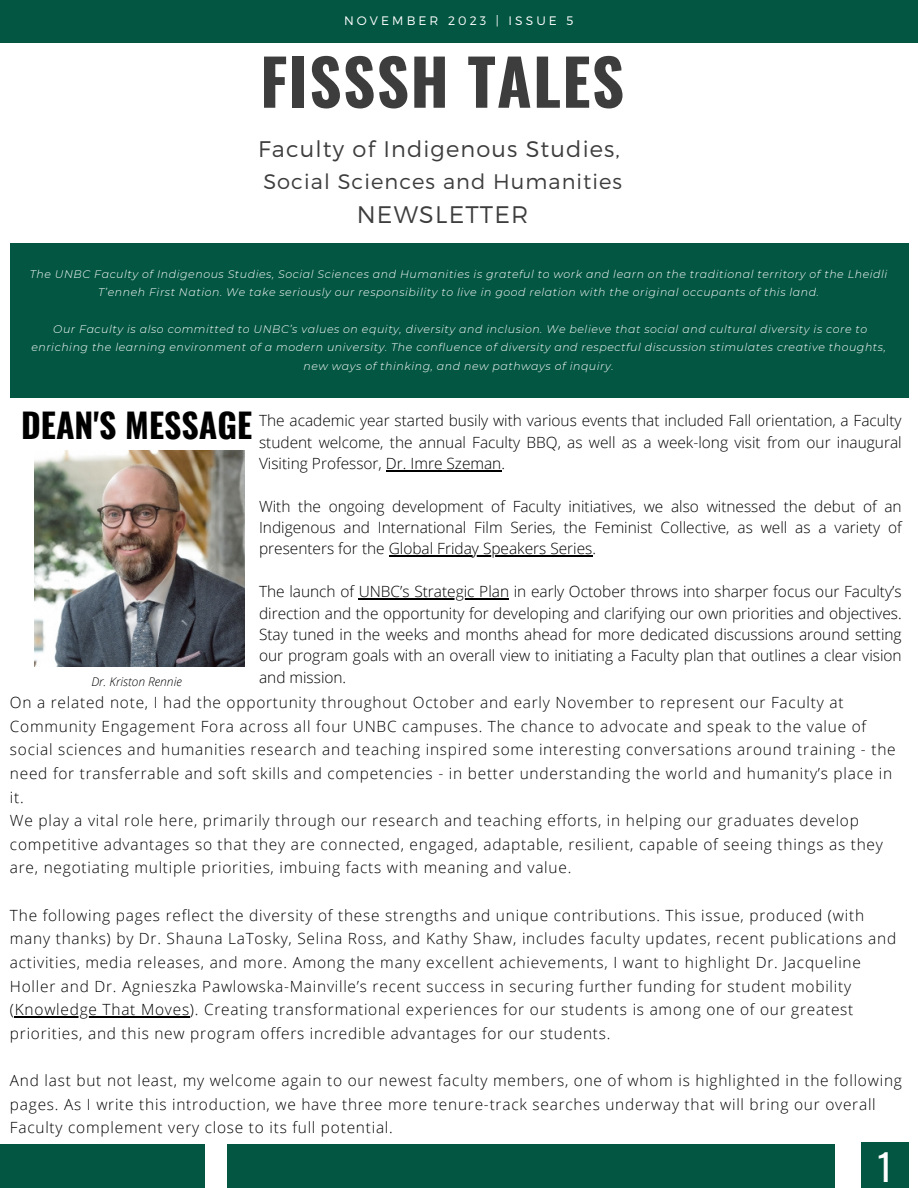
<style>
.page{position:relative;width:918px;height:1188px;background:#fff}
.page>*{position:absolute;margin:0;border:0;box-sizing:border-box;transform-origin:0 0}
.t1{font:700 63.15px "Oswald";letter-spacing:.02em;color:#3d3d3d}
.t2{font:36px "Oswald";color:#fff}
.t3{font:700 33.75px "Oswald";color:#000}
.t4{font:300 24px "Montserrat";letter-spacing:.05em;color:#3d3d3d}
.t5{font:300 22.5px "Montserrat";letter-spacing:.05em;color:#3d3d3d}
.t6{font:300 21px "Montserrat";letter-spacing:.05em;color:#3d3d3d}
.t7{font:300 15.45px/23.7px "Open Sans";letter-spacing:.05em;color:#000}
.t8{font:300 15.45px "Open Sans";color:#000}
.t9{font:300 12.3px "Montserrat";letter-spacing:.25em;color:#fff}
.t10{font:italic 300 12px "Open Sans";color:#000}
.t11{font:italic 300 10.95px/18.6px "Montserrat";letter-spacing:.05em;color:#fff;text-align:center}
</style>
<div class="page">
<div style="left:0;top:0;width:918px;height:42px;background:#035642"></div>
<img style="left:35px;top:450px;width:209px;height:216px">
<hr style="left:386px;top:470px;width:115px;height:1px;background:#000">
<hr style="left:389px;top:556px;width:203px;height:1px;background:#000">
<hr style="left:359px;top:598px;width:150px;height:1px;background:#000">
<div style="left:10px;top:244px;width:898px;height:154px;background:#035642"></div>
<hr style="left:15px;top:1016px;width:175px;height:1px;background:#000">
<div style="left:861px;top:1142px;width:47px;height:46px;background:#035642"></div>
<div style="left:227px;top:1144px;width:608px;height:44px;background:#035642"></div>
<div style="left:0;top:1144px;width:205px;height:44px;background:#035642"></div>
<p class="t9" style="left:344px;top:13px;width:231px">NOVEMBER 2023 | ISSUE 5</p>
<p class="t1" style="left:260px;top:32px;width:365px">FISSSH TALES</p>
<p class="t5" style="left:258px;top:135px;width:363px">Faculty of Indigenous Studies,</p>
<p class="t6" style="left:263px;top:168px;width:360px">Social Sciences and Humanities</p>
<p class="t4" style="left:357px;top:198px;width:173px">NEWSLETTER</p>
<p class="t11" style="left:30px;top:264px;width:859px">The UNBC Faculty of Indigenous Studies, Social Sciences and Humanities is grateful to work and learn on the traditional territory of the Lheidli<br>T’enneh First Nation. We take seriously our responsibility to live in good relation with the original occupants of this land.</p>
<p class="t11" style="left:31px;top:320px;width:856px">Our Faculty is also committed to UNBC’s values on equity, diversity and inclusion. We believe that social and cultural diversity is core to enriching the learning environment of a modern university. The confluence of diversity and respectful discussion stimulates creative thoughts, new ways of thinking, and new pathways of inquiry.</p>
<p class="t3" style="left:21px;top:399px;width:232px">DEAN'S MESSAGE</p>
<p class="t7" style="left:259px;top:410px;width:644px;line-height:21.3px;text-align:justify">The academic year started busily with various events that included Fall orientation, a Faculty student welcome, the annual Faculty BBQ, as well as a week-long visit from our inaugural Visiting Professor, Dr. Imre Szeman.</p>
<p class="t7" style="left:259px;top:495px;width:644px;line-height:21.3px;text-align:justify">With the ongoing development of Faculty initiatives, we also witnessed the debut of an Indigenous and International Film Series, the Feminist Collective, as well as a variety of presenters for the Global Friday Speakers Series.</p>
<p class="t7" style="left:259px;top:581px;width:644px;line-height:21.3px;text-align:justify">The launch of UNBC’s Strategic Plan in early October throws into sharper focus our Faculty’s direction and the opportunity for developing and clarifying our own priorities and objectives.<br>Stay tuned in the weeks and months ahead for more dedicated discussions around setting our program goals with an overall view to initiating a Faculty plan that outlines a clear vision</p>
<p class="t10" style="left:91px;top:673px;width:92px">Dr. Kriston Rennie</p>
<p class="t8" style="left:259px;top:666px;width:89px">and mission.</p>
<p class="t7" style="left:10px;top:690px;width:887px">On a related note, I had the opportunity throughout October and early November to represent our Faculty at Community Engagement Fora across all four UNBC campuses. The chance to advocate and speak to the value of social sciences and humanities research and teaching inspired some interesting conversations around training - the need for transferrable and soft skills and competencies - in better understanding the world and humanity’s place in it.</p>
<p class="t7" style="left:10px;top:808px;width:875px">We play a vital role here, primarily through our research and teaching efforts, in helping our graduates develop competitive advantages so that they are connected, engaged, adaptable, resilient, capable of seeing things as they are, negotiating multiple priorities, imbuing facts with meaning and value.</p>
<p class="t7" style="left:10px;top:903px;width:856px">The following pages reflect the diversity of these strengths and unique contributions. This issue, produced (with</p>
<p class="t7" style="left:10px;top:926px;width:888px">many thanks) by Dr. Shauna LaTosky, Selina Ross, and Kathy Shaw, includes faculty updates, recent publications and activities, media releases, and more. Among the many excellent achievements, I want to highlight Dr. Jacqueline Holler and Dr. Agnieszka Pawlowska-Mainville’s recent success in securing further funding for student mobility (Knowledge That Moves). Creating transformational experiences for our students is among one of our greatest priorities, and this new program offers incredible advantages for our students.</p>
<p class="t7" style="left:10px;top:1068px;width:894px">And last but not least, my welcome again to our newest faculty members, one of whom is highlighted in the following pages. As I write this introduction, we have three more tenure-track searches underway that will bring our overall<br>Faculty complement very close to its full potential.</p>
<p class="t2" style="left:878px;top:1139px;width:16px">1</p>
</div>
